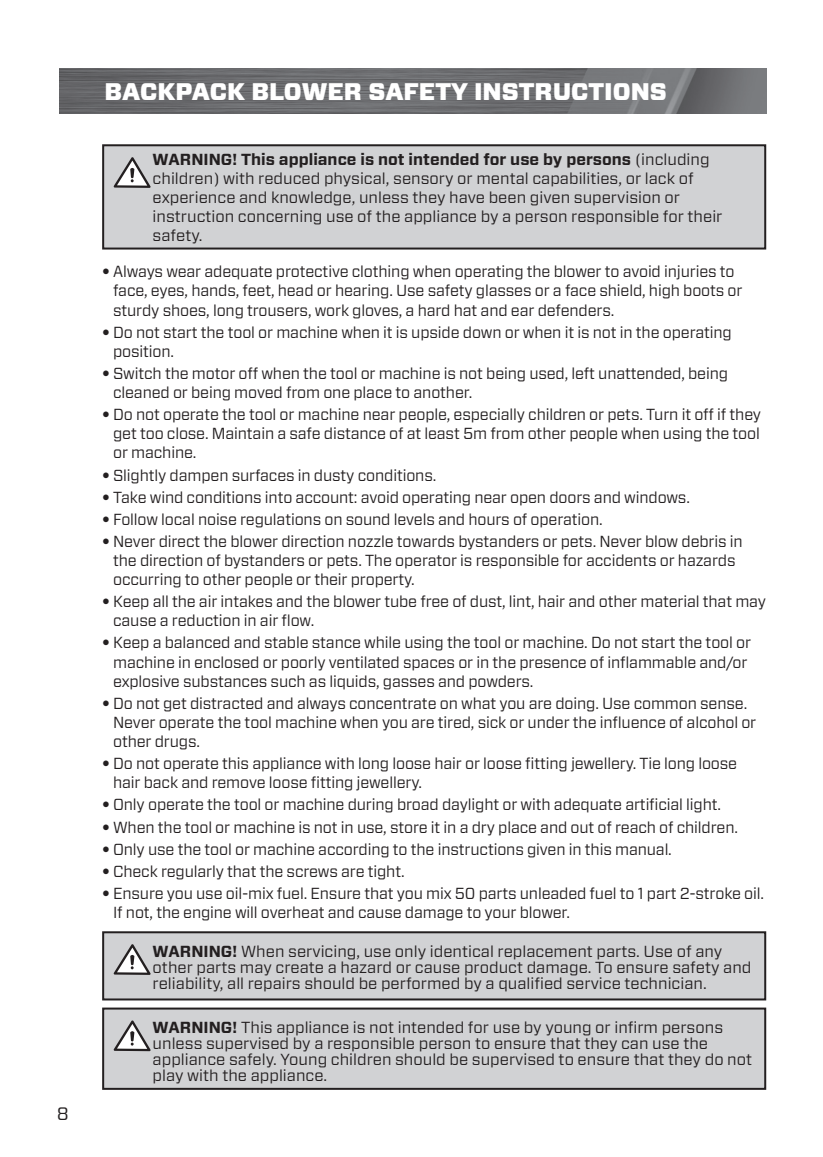
<style>
.page{position:relative;width:823px;height:1157px;background:#fff}
.page>*{position:absolute;margin:0;border:0;box-sizing:border-box;transform-origin:0 0}
.t1{font:900 24px "Vitesse Sans";color:#fff}
.t2{font:18px "Vitesse Sans";color:#231f20}
.t3{font:16px/19.2px "Vitesse Sans";letter-spacing:-.01em;color:#231f20}
.s1{font-weight:700}
.s2{font-family:"Avenir LT Std"}
</style>
<div class="page">
<img style="left:59px;top:68px;width:706px;height:45px">
<div style="left:103px;top:932px;width:661px;height:67px;background:#d1d2d4"></div>
<div style="left:102px;top:931px;width:663px;height:69px;border:2px solid #231f20"></div>
<svg style="left:114px;top:944px;width:36px;height:31px"></svg>
<div style="left:103px;top:145px;width:661px;height:103px;background:#d1d2d4"></div>
<div style="left:102px;top:144px;width:663px;height:105px;border:2px solid #231f20"></div>
<svg style="left:114px;top:157px;width:36px;height:31px"></svg>
<div style="left:103px;top:1008px;width:661px;height:80px;background:#d1d2d4"></div>
<div style="left:102px;top:1007px;width:663px;height:82px;border:2px solid #231f20"></div>
<svg style="left:114px;top:1020px;width:36px;height:31px"></svg>
<p class="t2" style="left:57px;top:1101px;width:14px">8</p>
<h1 class="t1" style="left:104px;top:75px;width:563px">BACKPACK BLOWER SAFETY INSTRUCTIONS</h1>
<p class="t3" style="left:152px;top:149px;width:571px"><span class="s1">WARNING! This appliance is not intended for use by persons</span> (including children) with reduced physical, sensory or mental capabilities, or lack of experience and knowledge, unless they have been given supervision or instruction concerning use of the appliance by a person responsible for their safety.</p>
<p class="t3" style="left:113px;top:262px;width:630px;text-indent:-11px"><span class="s2">•</span> Always wear adequate protective clothing when operating the blower to avoid injuries to face, eyes, hands, feet, head or hearing. Use safety glasses or a face shield, high boots or sturdy shoes, long trousers, work gloves, a hard hat and ear defenders.</p>
<p class="t3" style="left:113px;top:322px;width:620px;text-indent:-11px"><span class="s2">•</span> Do not start the tool or machine when it is upside down or when it is not in the operating position.</p>
<p class="t3" style="left:113px;top:363px;width:616px;text-indent:-11px"><span class="s2">•</span> Switch the motor off when the tool or machine is not being used, left unattended, being cleaned or being moved from one place to another.</p>
<p class="t3" style="left:113px;top:404px;width:649px;text-align:justify;text-indent:-11px"><span class="s2">•</span> Do not operate the tool or machine near people, especially children or pets. Turn it off if they get too close. Maintain a safe distance of at least 5m from other people when using the tool or machine.</p>
<p class="t3" style="left:102px;top:465px;width:335px"><span class="s2">•</span> Slightly dampen surfaces in dusty conditions.</p>
<p class="t3" style="left:102px;top:487px;width:589px"><span class="s2">•</span> Take wind conditions into account: avoid operating near open doors and windows.</p>
<p class="t3" style="left:102px;top:509px;width:502px"><span class="s2">•</span> Follow local noise regulations on sound levels and hours of operation.</p>
<p class="t3" style="left:113px;top:531px;width:630px;text-indent:-11px"><span class="s2">•</span> Never direct the blower direction nozzle towards bystanders or pets. Never blow debris in the direction of bystanders or pets. The operator is responsible for accidents or hazards occurring to other people or their property.</p>
<p class="t3" style="left:113px;top:591px;width:654px;text-indent:-11px"><span class="s2">•</span> Keep all the air intakes and the blower tube free of dust, lint, hair and other material that may cause a reduction in air flow.</p>
<p class="t3" style="left:113px;top:633px;width:639px;text-indent:-11px"><span class="s2">•</span> Keep a balanced and stable stance while using the tool or machine. Do not start the tool or machine in enclosed or poorly ventilated spaces or in the presence of inflammable and/or explosive substances such as liquids, gasses and powders.</p>
<p class="t3" style="left:113px;top:693px;width:644px;text-indent:-11px"><span class="s2">•</span> Do not get distracted and always concentrate on what you are doing. Use common sense.<br>Never operate the tool machine when you are tired, sick or under the influence of alcohol or other drugs.</p>
<p class="t3" style="left:113px;top:754px;width:625px;text-indent:-11px"><span class="s2">•</span> Do not operate this appliance with long loose hair or loose fitting jewellery. Tie long loose hair back and remove loose fitting jewellery.</p>
<p class="t3" style="left:102px;top:795px;width:620px"><span class="s2">•</span> Only operate the tool or machine during broad daylight or with adequate artificial light.</p>
<p class="t3" style="left:102px;top:817px;width:637px"><span class="s2">•</span> When the tool or machine is not in use, store it in a dry place and out of reach of children.</p>
<p class="t3" style="left:102px;top:839px;width:571px"><span class="s2">•</span> Only use the tool or machine according to the instructions given in this manual.</p>
<p class="t3" style="left:102px;top:861px;width:304px"><span class="s2">•</span> Check regularly that the screws are tight.</p>
<p class="t3" style="left:113px;top:883px;width:652px;text-indent:-11px"><span class="s2">•</span> Ensure you use oil-mix fuel. Ensure that you mix 50 parts unleaded fuel to 1 part 2-stroke oil.<br>If not, the engine will overheat and cause damage to your blower.</p>
<p class="t3" style="left:152px;top:943px;width:600px;line-height:16px"><span class="s1">WARNING!</span> When servicing, use only identical replacement parts. Use of any other parts may create a hazard or cause product damage. To ensure safety and reliability, all repairs should be performed by a qualified service technician.</p>
<p class="t3" style="left:152px;top:1019px;width:600px;line-height:16px"><span class="s1">WARNING!</span> This appliance is not intended for use by young or infirm persons unless supervised by a responsible person to ensure that they can use the appliance safely. Young children should be supervised to ensure that they do not play with the appliance.</p>
</div>
